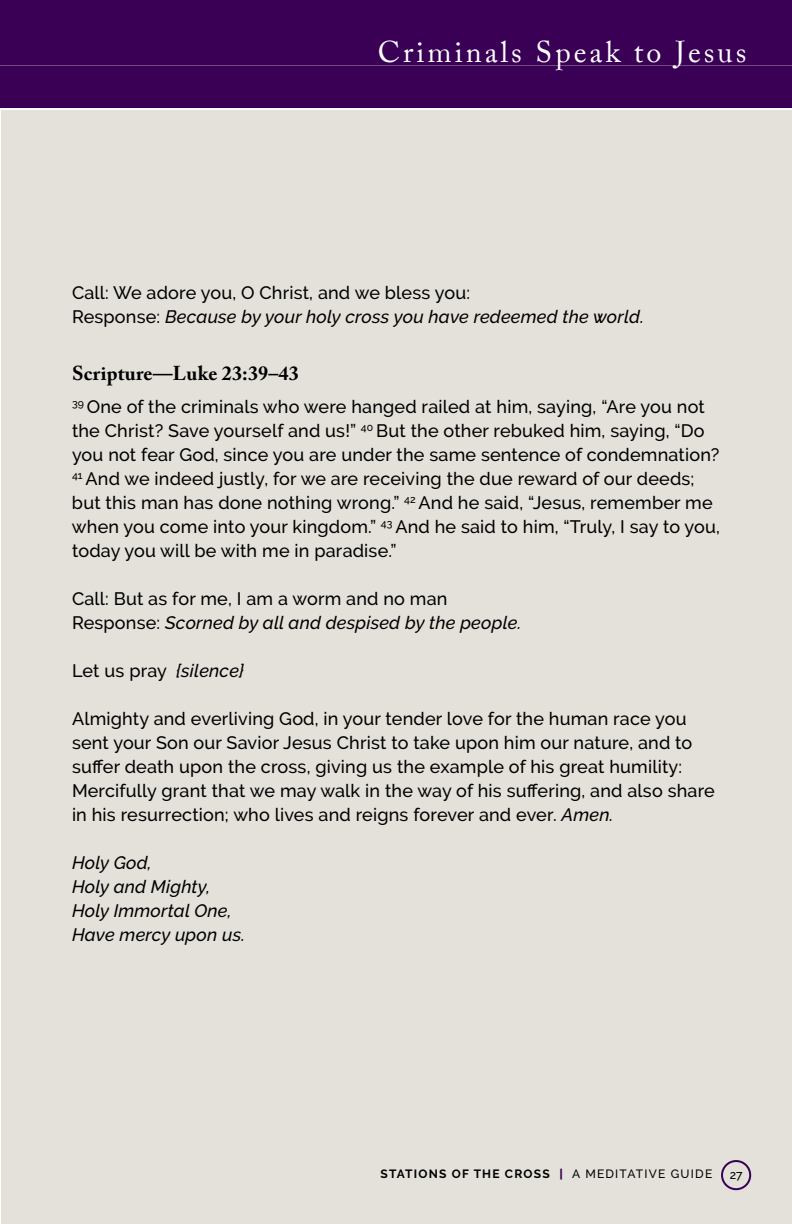
<style>
.page{position:relative;width:792px;height:1224px;background:#fff}
.page>*{position:absolute;margin:0;border:0;box-sizing:border-box;transform-origin:0 0}
.t1{font:30px "Adobe Caslon Pro";letter-spacing:.1em;color:#fff}
.t2{font:700 20px "Adobe Caslon Pro";letter-spacing:.01em;color:#000}
.t3{font:500 18px/24px "Raleway";letter-spacing:.01em;color:#000}
.t4{font:italic 500 18px/24px "Raleway";letter-spacing:.01em;color:#000}
.t5{font:700 12px "Raleway";letter-spacing:.1em;color:#000}
.t6{font:500 12px "Raleway";color:#000}
.s1{font-style:italic}
.s2{font-weight:800;color:#390055}
.s3{font-weight:500}
</style>
<div class="page">
<div style="left:1px;top:0;width:791px;height:1224px;background:#e3e1da"></div>
<div style="left:721px;top:1160px;width:30px;height:30px;border:2px solid #390055;border-radius:50%"></div>
<div style="left:0;top:0;width:792px;height:110px;background:#390055"></div>
<hr style="left:0;top:65px;width:792px;height:1px;background:#744d88">
<h1 class="t1" style="left:378px;top:34px;width:370px">Criminals Speak to Jesus</h1>
<p class="t3" style="left:72px;top:281px;width:573px">Call: We adore you, O Christ, and we bless you:<br>Response: <span class="s1">Because by your holy cross you have redeemed the world.</span></p>
<p class="t2" style="left:72px;top:362px;width:228px">Scripture—Luke 23:39–43</p>
<p class="t3" style="left:72px;top:395px;width:650px"><sup>39</sup> One of the criminals who were hanged railed at him, saying, “Are you not the Christ? Save yourself and us!” <sup>40</sup> But the other rebuked him, saying, “Do you not fear God, since you are under the same sentence of condemnation?<br><sup>41</sup> And we indeed justly, for we are receiving the due reward of our deeds; but this man has done nothing wrong.” <sup>42</sup> And he said, “Jesus, remember me when you come into your kingdom.” <sup>43</sup> And he said to him, “Truly, I say to you, today you will be with me in paradise.”</p>
<p class="t3" style="left:72px;top:587px;width:451px">Call: But as for me, I am a worm and no man<br>Response: <span class="s1">Scorned by all and despised by the people.</span></p>
<p class="t3" style="left:72px;top:659px;width:173px">Let us pray <span class="s1">{silence}</span></p>
<p class="t3" style="left:72px;top:707px;width:644px">Almighty and everliving God, in your tender love for the human race you sent your Son our Savior Jesus Christ to take upon him our nature, and to suffer death upon the cross, giving us the example of his great humility:<br>Mercifully grant that we may walk in the way of his suffering, and also share in his resurrection; who lives and reigns forever and ever. <span class="s1">Amen.</span></p>
<p class="t4" style="left:72px;top:851px;width:175px">Holy God,<br>Holy and Mighty,<br>Holy Immortal One,<br>Have mercy upon us.</p>
<p class="t5" style="left:381px;top:1167px;width:333px">STATIONS OF THE CROSS <span class="s2">|</span> <span class="s3">A MEDITATIVE GUIDE</span></p>
<p class="t6" style="left:730px;top:1168px;width:14px">27</p>
</div>
